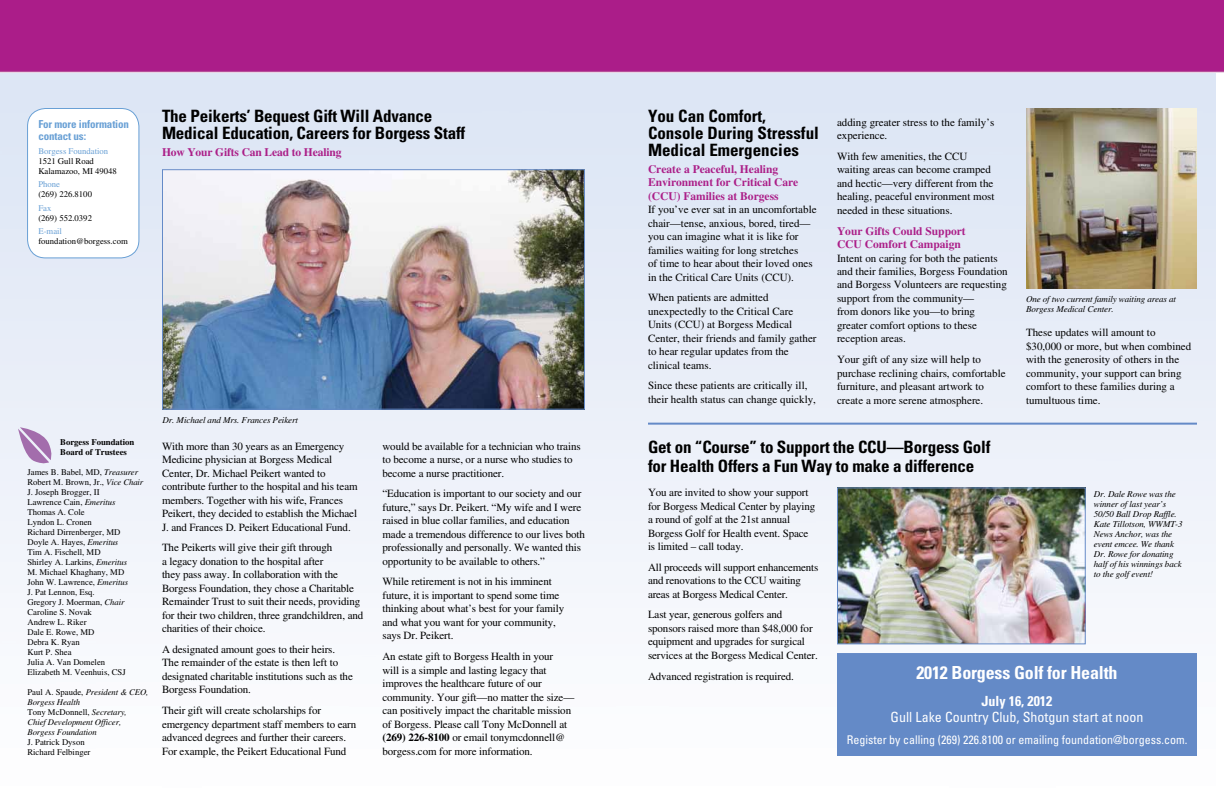
<style>
.page{position:relative;width:1224px;height:792px;background:#fff}
.page>*{position:absolute;margin:0;border:0;box-sizing:border-box;transform-origin:0 0}
.t1{font:700 condensed 18px "Univers";letter-spacing:-.01em;color:#fff}
.t2{font:700 condensed 17px/17px "Univers";letter-spacing:-.01em;color:#000}
.t3{font:condensed 14px "Univers";color:#fff}
.t4{font:700 condensed 14px "Univers";color:#fff}
.t5{font:condensed 12px "Univers";color:#fff}
.t6{font:700 11.5px/13.5px "Times";color:#ab1e88}
.t7{font:11px/13.5px "Times";letter-spacing:-.01em;color:#000}
.t8{font:700 condensed 11px/12px "Univers";letter-spacing:-.01em;color:#69a0d5}
.t9{font:italic 9px/10px "Times";letter-spacing:-.01em;color:#000}
.t10{font:8.7px/10px "Times";color:#000}
.t11{font:italic 8.7px/10px "Times";letter-spacing:-.01em;color:#000}
.t12{font:700 8.7px/10px "Times";color:#000}
.t13{font:8.7px "Times";color:#69a0d5}
.s1{font-style:italic}
.s2{font-style:normal}
.s3{font-weight:700}
</style>
<div class="page">
<div style="left:0;top:0;width:1224px;height:72px;background:#ab1d89"></div>
<img style="left:1026px;top:108px;width:171px;height:181px">
<img style="left:164px;top:171px;width:419px;height:237px">
<div style="left:162px;top:169px;width:423px;height:241px;border:1px solid #648ac7"></div>
<div style="left:27px;top:108px;width:112px;height:150px;border:1px solid #69a0d5;border-radius:18px"></div>
<svg style="left:18px;top:427px;width:35px;height:38px"></svg>
<hr style="left:648px;top:423px;width:549px;height:2px;background:#648ac7">
<img style="left:839px;top:489px;width:245px;height:153px">
<div style="left:837px;top:487px;width:249px;height:157px;border:1px solid #648ac7"></div>
<div style="left:838px;top:654px;width:358px;height:101px;background:#648ac7"></div>
<div style="left:837px;top:653px;width:360px;height:103px;border:2px solid #648ac7"></div>
<p class="t8" style="left:38px;top:118px;width:92px">For more information contact us:</p>
<p class="t13" style="left:38px;top:146px;width:71px">Borgess Foundation</p>
<p class="t10" style="left:38px;top:156px;width:80px">1521 Gull Road<br>Kalamazoo, MI 49048</p>
<p class="t13" style="left:38px;top:179px;width:23px">Phone</p>
<p class="t10" style="left:38px;top:189px;width:55px">(269) 226.8100</p>
<p class="t13" style="left:38px;top:203px;width:15px">Fax</p>
<p class="t10" style="left:38px;top:213px;width:55px">(269) 552.0392</p>
<p class="t13" style="left:38px;top:226px;width:25px">E-mail</p>
<p class="t10" style="left:38px;top:236px;width:91px">foundation@borgess.com</p>
<h2 class="t2" style="left:162px;top:107px;width:305px">The Peikerts’ Bequest Gift Will Advance<br>Medical Education, Careers for Borgess Staff</h2>
<p class="t6" style="left:162px;top:145px;width:181px">How Your Gifts Can Lead to Healing</p>
<p class="t12" style="left:60px;top:437px;width:76px">Borgess Foundation<br>Board of Trustees</p>
<p class="t10" style="left:27px;top:467px;width:117px">James B. Babel, MD, <span class="s1">Treasurer<br></span>Robert M. Brown, Jr., <span class="s1">Vice Chair<br></span>J. Joseph Brogger, II<br>Lawrence Cain, <span class="s1">Emeritus<br></span>Thomas A. Cole<br>Lyndon L. Cronen<br>Richard Dirrenberger, MD<br>Doyle A. Hayes, <span class="s1">Emeritus<br></span>Tim A. Fischell, MD<br>Shirley A. Larkins, <span class="s1">Emeritus<br></span>M. Michael Khaghany, MD<br>John W. Lawrence, <span class="s1">Emeritus<br></span>J. Pat Lennon, Esq.<br>Gregory J. Moerman, <span class="s1">Chair<br></span>Caroline S. Novak<br>Andrew L. Riker<br>Dale E. Rowe, MD<br>Debra K. Ryan<br>Kurt P. Shea<br>Julia A. Van Domelen<br>Elizabeth M. Veenhuis, CSJ</p>
<p class="t11" style="left:27px;top:687px;width:122px"><span class="s2">Paul A. Spaude,</span> President &amp; CEO,<br>Borgess Health<br><span class="s2">Tony McDonnell,</span> Secretary,<br>Chief Development Officer,<br>Borgess Foundation</p>
<p class="t10" style="left:27px;top:737px;width:65px">J. Patrick Dyson<br>Richard Felbinger</p>
<p class="t9" style="left:162px;top:415px;width:137px">Dr. Michael and Mrs. Frances Peikert</p>
<p class="t7" style="left:162px;top:439px;width:197px">With more than 30 years as an Emergency Medicine physician at Borgess Medical Center, Dr. Michael Peikert wanted to contribute further to the hospital and his team members. Together with his wife, Frances Peikert, they decided to establish the Michael J. and Frances D. Peikert Educational Fund.</p>
<p class="t7" style="left:162px;top:541px;width:203px">The Peikerts will give their gift through<br>a legacy donation to the hospital after<br>they pass away. In collaboration with the Borgess Foundation, they chose a Charitable Remainder Trust to suit their needs, providing for their two children, three grandchildren, and charities of their choice.</p>
<p class="t7" style="left:162px;top:642px;width:192px">A designated amount goes to their heirs.<br>The remainder of the estate is then left to designated charitable institutions such as the Borgess Foundation.</p>
<p class="t7" style="left:162px;top:704px;width:196px">Their gift will create scholarships for emergency department staff members to earn advanced degrees and further their careers.<br>For example, the Peikert Educational Fund</p>
<p class="t7" style="left:382px;top:439px;width:200px">would be available for a technician who trains to become a nurse, or a nurse who studies to become a nurse practitioner.</p>
<p class="t7" style="left:382px;top:487px;width:204px">“Education is important to our society and our future,” says Dr. Peikert. “My wife and I were raised in blue collar families, and education made a tremendous difference to our lives both professionally and personally. We wanted this opportunity to be available to others.”</p>
<p class="t7" style="left:382px;top:575px;width:183px">While retirement is not in his imminent future, it is important to spend some time thinking about what’s best for your family and what you want for your community, says Dr. Peikert.</p>
<p class="t7" style="left:382px;top:650px;width:193px">An estate gift to Borgess Health in your<br>will is a simple and lasting legacy that improves the healthcare future of our community. Your gift—no matter the size— can positively impact the charitable mission of Borgess. Please call Tony McDonnell at <span class="s3">(269) 226-8100</span> or email tonymcdonnell@ borgess.com for more information.</p>
<h2 class="t2" style="left:648px;top:107px;width:172px">You Can Comfort,<br>Console During Stressful<br>Medical Emergencies</h2>
<p class="t6" style="left:648px;top:162px;width:152px">Create a Peaceful, Healing<br>Environment for Critical Care (CCU) Families at Borgess</p>
<p class="t7" style="left:648px;top:203px;width:170px">If you’ve ever sat in an uncomfortable chair—tense, anxious, bored, tired— you can imagine what it is like for families waiting for long stretches<br>of time to hear about their loved ones in the Critical Care Units (CCU).</p>
<p class="t7" style="left:648px;top:291px;width:170px">When patients are admitted unexpectedly to the Critical Care<br>Units (CCU) at Borgess Medical<br>Center, their friends and family gather to hear regular updates from the clinical teams.</p>
<p class="t7" style="left:648px;top:379px;width:170px">Since these patients are critically ill, their health status can change quickly,</p>
<p class="t7" style="left:837px;top:115px;width:159px">adding greater stress to the family’s experience.</p>
<p class="t7" style="left:837px;top:149px;width:159px">With few amenities, the CCU waiting areas can become cramped and hectic—very different from the healing, peaceful environment most needed in these situations.</p>
<p class="t6" style="left:837px;top:224px;width:130px">Your Gifts Could Support<br>CCU Comfort Campaign</p>
<p class="t7" style="left:837px;top:251px;width:172px">Intent on caring for both the patients and their families, Borgess Foundation and Borgess Volunteers are requesting support from the community—<br>from donors like you—to bring greater comfort options to these reception areas.</p>
<p class="t7" style="left:837px;top:353px;width:170px">Your gift of any size will help to purchase reclining chairs, comfortable furniture, and pleasant artwork to create a more serene atmosphere.</p>
<h2 class="t2" style="left:648px;top:438px;width:344px;line-height:19px">Get on “Course” to Support the CCU—Borgess Golf for Health Offers a Fun Way to make a difference</h2>
<p class="t9" style="left:1026px;top:294px;width:152px">One of two current family waiting areas at<br>Borgess Medical Center.</p>
<p class="t7" style="left:1026px;top:326px;width:167px">These updates will amount to $30,000 or more, but when combined with the generosity of others in the community, your support can bring comfort to these families during a tumultuous time.</p>
<p class="t7" style="left:648px;top:486px;width:169px">You are invited to show your support for Borgess Medical Center by playing a round of golf at the 21st annual Borgess Golf for Health event. Space is limited – call today.</p>
<p class="t7" style="left:648px;top:560px;width:172px">All proceeds will support enhancements and renovations to the CCU waiting areas at Borgess Medical Center.</p>
<p class="t7" style="left:648px;top:608px;width:171px">Last year, generous golfers and sponsors raised more than $48,000 for equipment and upgrades for surgical services at the Borgess Medical Center.</p>
<p class="t7" style="left:648px;top:669px;width:148px">Advanced registration is required.</p>
<h1 class="t1" style="left:916px;top:662px;width:203px">2012 Borgess Golf for Health</h1>
<p class="t4" style="left:982px;top:692px;width:72px">July 16, 2012</p>
<p class="t3" style="left:891px;top:708px;width:254px">Gull Lake Country Club, Shotgun start at noon</p>
<p class="t5" style="left:847px;top:732px;width:342px">Register by calling (269) 226.8100 or emailing foundation@borgess.com.</p>
<p class="t9" style="left:1094px;top:489px;width:90px">Dr. Dale Rowe was the winner of last year’s<br>50/50 Ball Drop Raffle.<br>Kate Tillotson, WWMT-3<br>News Anchor, was the event emcee. We thank<br>Dr. Rowe for donating half of his winnings back to the golf event!</p>
</div>
